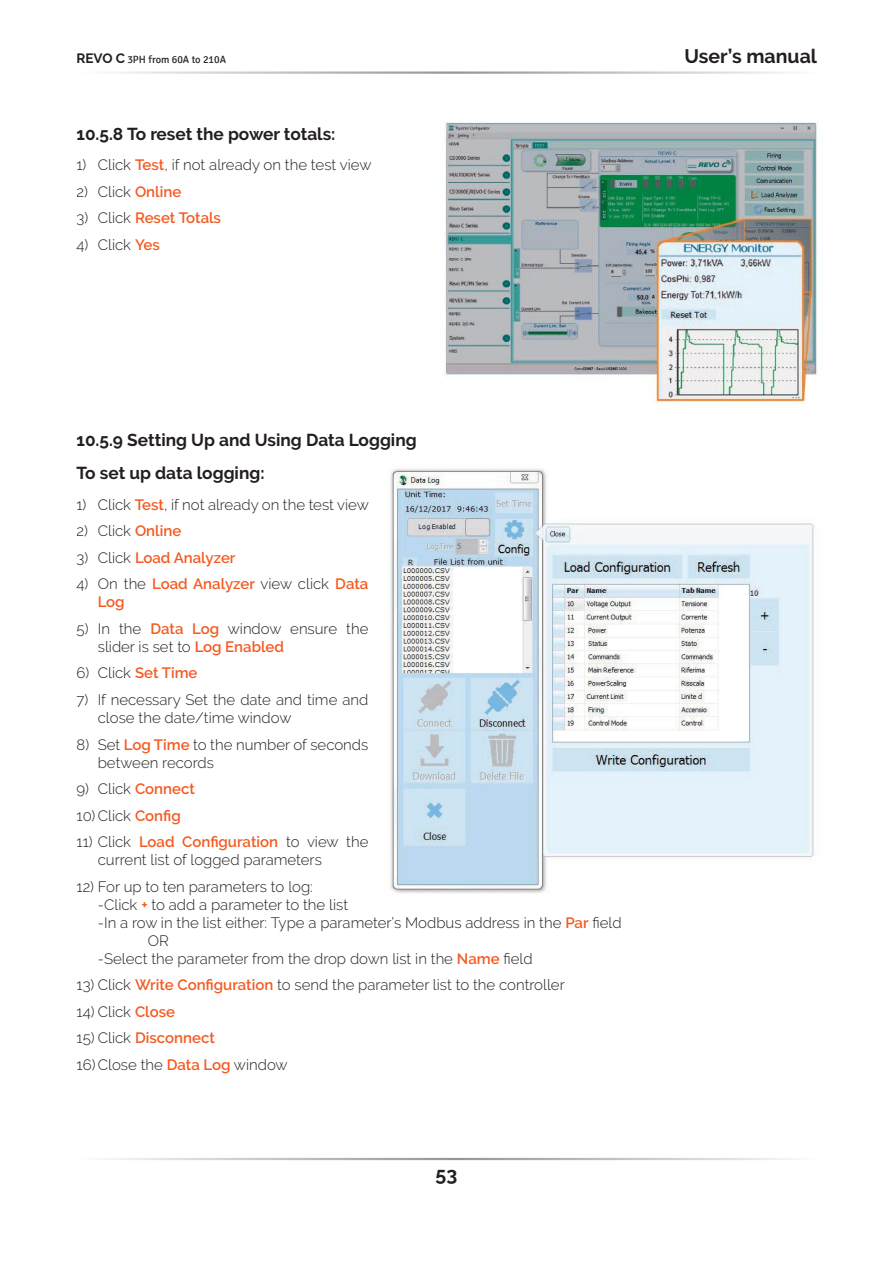
<style>
.page{position:relative;width:893px;height:1263px;background:#fff}
.page>*{position:absolute;margin:0;border:0;box-sizing:border-box;transform-origin:0 0}
.t1{font:700 19.5px "Raleway";color:#241f1f}
.t2{font:700 17.25px/33.5px "Raleway";color:#241f1f}
.t3{font:300 15px/18px "Raleway";color:#241f1f}
.t4{font:600 15px/18px "Raleway";color:#f45a21}
.t5{font:10.5px "Signika";color:#241f1f}
.s1{font-family:"Raleway";font-weight:700;font-size:13.5px}
.s2{font-weight:600;color:#f45a21}
.s3{font-weight:300;color:#241f1f}
</style>
<div class="page">
<img style="left:390px;top:469px;width:425px;height:425px">
<img style="left:441px;top:121px;width:377px;height:283px">
<p class="t5" style="left:77px;top:54px;width:151px"><span class="s1">REVO C</span> 3PH from 60A to 210A</p>
<h1 class="t1" style="left:684px;top:45px;width:134px">User’s manual</h1>
<p class="t2" style="left:77px;top:117px;width:260px">10.5.8 To reset the power totals:</p>
<p class="t3" style="left:77px;top:156px;width:296px">1) Click <span class="s2">Test</span>, if not already on the test view</p>
<p class="t3" style="left:77px;top:182px;width:106px">2) Click <span class="s2">Online</span></p>
<p class="t4" style="left:77px;top:209px;width:146px"><span class="s3">3) Click</span> Reset Totals</p>
<p class="t3" style="left:77px;top:235px;width:85px">4) Click <span class="s2">Yes</span></p>
<p class="t2" style="left:77px;top:423px;width:342px">10.5.9 Setting Up and Using Data Logging<br>To set up data logging:</p>
<p class="t3" style="left:77px;top:496px;width:294px">1) Click <span class="s2">Test</span>, if not already on the test view</p>
<p class="t3" style="left:77px;top:522px;width:106px">2) Click <span class="s2">Online</span></p>
<p class="t4" style="left:77px;top:549px;width:161px"><span class="s3">3) Click</span> Load Analyzer</p>
<p class="t4" style="left:98px;top:575px;width:272px;text-indent:-21px"><span class="s3">4) On the</span> Load Analyzer <span class="s3">view click</span> Data<br>Log</p>
<p class="t3" style="left:98px;top:620px;width:272px;text-indent:-21px">5) In the <span class="s2">Data Log</span> window ensure the slider is set to <span class="s2">Log Enabled</span></p>
<p class="t3" style="left:77px;top:664px;width:122px">6) Click <span class="s2">Set Time</span></p>
<p class="t3" style="left:98px;top:691px;width:272px;text-indent:-21px">7) If necessary Set the date and time and close the date/time window</p>
<p class="t3" style="left:98px;top:735px;width:272px;text-indent:-21px">8) Set <span class="s2">Log Time</span> to the number of seconds between records</p>
<p class="t3" style="left:77px;top:780px;width:120px">9) Click <span class="s2">Connect</span></p>
<p class="t3" style="left:77px;top:806px;width:106px">10) Click <span class="s2">Config</span></p>
<p class="t3" style="left:98px;top:833px;width:272px;text-indent:-21px">11) Click <span class="s2">Load Configuration</span> to view the current list of logged parameters</p>
<p class="t3" style="left:77px;top:877px;width:238px">12) For up to ten parameters to log:</p>
<p class="t3" style="left:98px;top:895px;width:252px">-Click <span class="s2">+</span> to add a parameter to the list</p>
<p class="t3" style="left:98px;top:913px;width:525px">-In a row in the list either: Type a parameter’s Modbus address in the <span class="s2">Par</span> field</p>
<p class="t3" style="left:148px;top:931px;width:23px">OR</p>
<p class="t3" style="left:98px;top:949px;width:436px">-Select the parameter from the drop down list in the <span class="s2">Name</span> field</p>
<p class="t3" style="left:77px;top:976px;width:490px">13) Click <span class="s2">Write Configuration</span> to send the parameter list to the controller</p>
<p class="t3" style="left:77px;top:1002px;width:100px">14) Click <span class="s2">Close</span></p>
<p class="t4" style="left:77px;top:1029px;width:140px"><span class="s3">15) Click</span> Disconnect</p>
<p class="t3" style="left:77px;top:1055px;width:213px">16) Close the <span class="s2">Data Log</span> window</p>
<h1 class="t1" style="left:436px;top:1163px;width:23px">53</h1>
</div>
